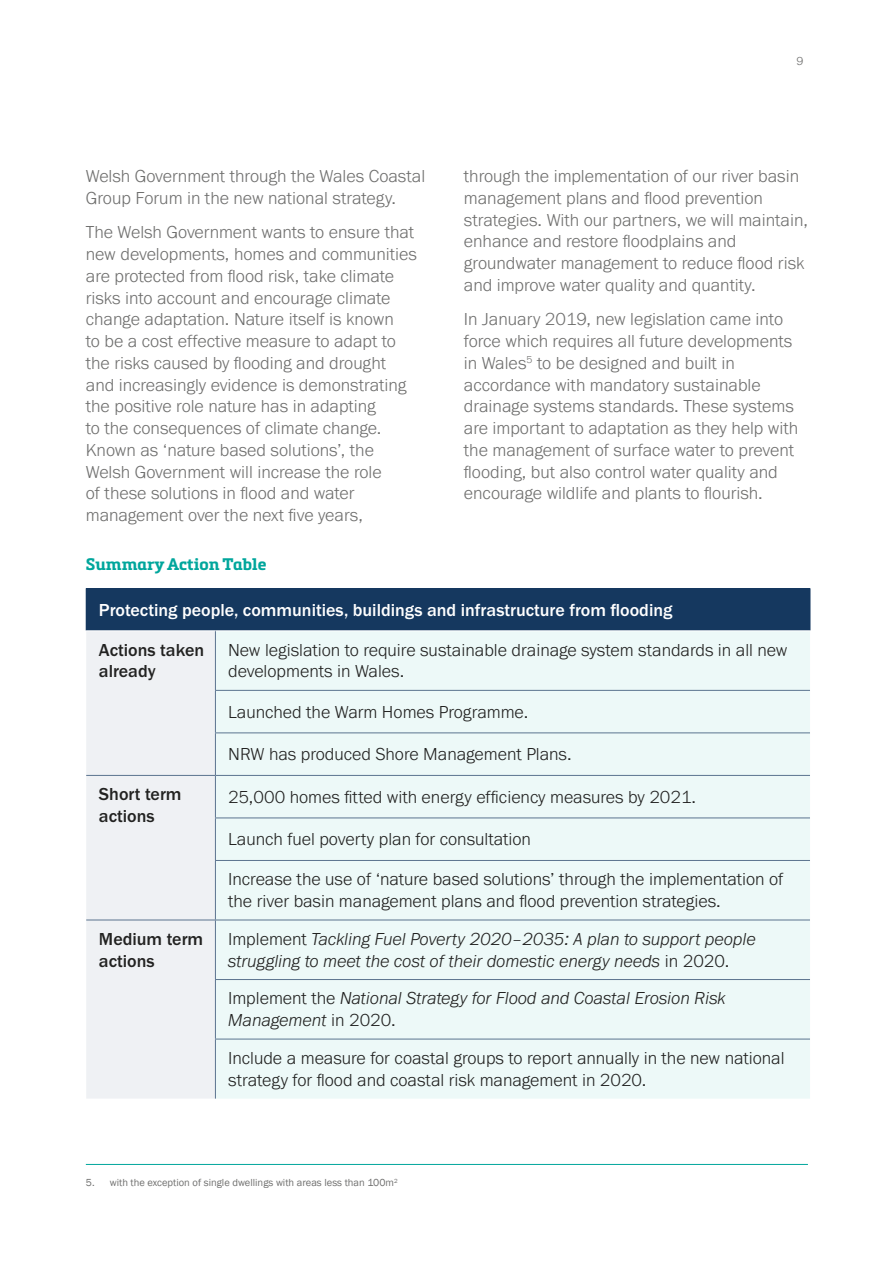
<style>
.page{position:relative;width:893px;height:1263px;background:#fff}
.page>*{position:absolute;margin:0;border:0;box-sizing:border-box;transform-origin:0 0}
.Body{font:300 18px/21.8px "Franklin Gothic URW";color:#6f6f6e}
.Table_text{font:300 18px/21.8px "Franklin Gothic URW";color:#222221}
.Table_text-2{font:italic 300 18px/21.8px "Franklin Gothic URW";color:#222221}
.Body-2{font:500 18px "Franklin Gothic URW";color:#fff}
.Table_sub_heading{font:500 18px/21.8px "Franklin Gothic URW";color:#222221}
.Table_Heading{font:700 16.5px "Metronic Slab Pro";color:#00a69c}
.t1{font:300 12px "Franklin Gothic URW";color:#6f6f6e}
.References{font:10.5px "Franklin Gothic";color:#6f6f6e}
.s1{font-style:normal}
</style>
<div class="page">
<hr style="left:86px;top:1164px;width:722px;height:1px;background:#00a69c">
<div style="left:86px;top:588px;width:724px;height:43px;background:#15385f"></div>
<div style="left:86px;top:631px;width:129px;height:467px;background:#eff1f4"></div>
<div style="left:216px;top:631px;width:594px;height:467px;background:#edf9f8"></div>
<hr style="left:810px;top:588px;width:1px;height:42px;background:#15385f">
<hr style="left:86px;top:630px;width:129px;height:1px;background:#fff">
<hr style="left:215px;top:630px;width:595px;height:1px;background:#fff">
<hr style="left:215px;top:631px;width:1px;height:59px;background:#5b748f">
<hr style="left:215px;top:690px;width:595px;height:1px;background:#5b748f">
<hr style="left:215px;top:691px;width:1px;height:41px;background:#5b748f">
<hr style="left:215px;top:732px;width:595px;height:1px;background:#5b748f">
<hr style="left:215px;top:733px;width:1px;height:42px;background:#5b748f">
<hr style="left:86px;top:775px;width:129px;height:1px;background:#5b748f">
<hr style="left:215px;top:775px;width:595px;height:1px;background:#5b748f">
<hr style="left:215px;top:776px;width:1px;height:41px;background:#5b748f">
<hr style="left:215px;top:817px;width:595px;height:1px;background:#5b748f">
<hr style="left:215px;top:818px;width:1px;height:42px;background:#5b748f">
<hr style="left:215px;top:860px;width:595px;height:1px;background:#5b748f">
<hr style="left:215px;top:861px;width:1px;height:59px;background:#5b748f">
<hr style="left:86px;top:920px;width:129px;height:1px;background:#5b748f">
<hr style="left:215px;top:920px;width:595px;height:1px;background:#5b748f">
<hr style="left:215px;top:920px;width:1px;height:59px;background:#5b748f">
<hr style="left:215px;top:979px;width:595px;height:1px;background:#5b748f">
<hr style="left:215px;top:980px;width:1px;height:59px;background:#5b748f">
<hr style="left:215px;top:1039px;width:595px;height:1px;background:#5b748f">
<hr style="left:215px;top:1039px;width:1px;height:59px;background:#5b748f">
<p class="t1" style="left:797px;top:54px;width:9px">9</p>
<p class="Body" style="left:86px;top:165px;width:341px">Welsh Government through the Wales Coastal<br>Group Forum in the new national strategy.</p>
<p class="Body" style="left:86px;top:221px;width:333px">The Welsh Government wants to ensure that new developments, homes and communities are protected from flood risk, take climate risks into account and encourage climate change adaptation. Nature itself is known<br>to be a cost effective measure to adapt to the risks caused by flooding and drought and increasingly evidence is demonstrating the positive role nature has in adapting<br>to the consequences of climate change.<br>Known as ‘nature based solutions’, the Welsh Government will increase the role<br>of these solutions in flood and water management over the next five years,</p>
<p class="Body" style="left:464px;top:165px;width:346px">through the implementation of our river basin management plans and flood prevention strategies. With our partners, we will maintain, enhance and restore floodplains and groundwater management to reduce flood risk and improve water quality and quantity.</p>
<p class="Body" style="left:464px;top:308px;width:336px">In January 2019, new legislation came into force which requires all future developments in Wales<sup>5</sup> to be designed and built in accordance with mandatory sustainable drainage systems standards. These systems are important to adaptation as they help with the management of surface water to prevent flooding, but also control water quality and encourage wildlife and plants to flourish.</p>
<p class="Table_Heading" style="left:86px;top:553px;width:182px">Summary Action Table</p>
<p class="Body-2" style="left:99px;top:598px;width:575px">Protecting people, communities, buildings and infrastructure from flooding</p>
<p class="Table_sub_heading" style="left:99px;top:638px;width:107px">Actions taken already</p>
<p class="Table_text" style="left:228px;top:638px;width:561px">New legislation to require sustainable drainage system standards in all new developments in Wales.</p>
<p class="Table_text" style="left:228px;top:700px;width:302px">Launched the Warm Homes Programme.</p>
<p class="Table_text" style="left:228px;top:743px;width:345px">NRW has produced Shore Management Plans.</p>
<p class="Table_sub_heading" style="left:99px;top:783px;width:84px">Short term actions</p>
<p class="Table_text" style="left:228px;top:785px;width:469px">25,000 homes fitted with energy efficiency measures by 2021.</p>
<p class="Table_text" style="left:228px;top:828px;width:304px">Launch fuel poverty plan for consultation</p>
<p class="Table_text" style="left:228px;top:868px;width:557px">Increase the use of ‘nature based solutions’ through the implementation of the river basin management plans and flood prevention strategies.</p>
<p class="Table_sub_heading" style="left:99px;top:927px;width:106px">Medium term actions</p>
<p class="Table_text-2" style="left:228px;top:928px;width:529px"><span class="s1">Implement</span> Tackling Fuel Poverty 2020–2035: A plan to support people struggling to meet the cost of their domestic energy needs <span class="s1">in 2020.</span></p>
<p class="Table_text-2" style="left:228px;top:987px;width:499px"><span class="s1">Implement the</span> National Strategy for Flood and Coastal Erosion Risk<br>Management <span class="s1">in 2020.</span></p>
<p class="Table_text" style="left:228px;top:1047px;width:558px">Include a measure for coastal groups to report annually in the new national strategy for flood and coastal risk management in 2020.</p>
<p class="References" style="left:86px;top:1176px;width:313px">5. with the exception of single dwellings with areas less than 100m<sup>2</sup></p>
</div>
